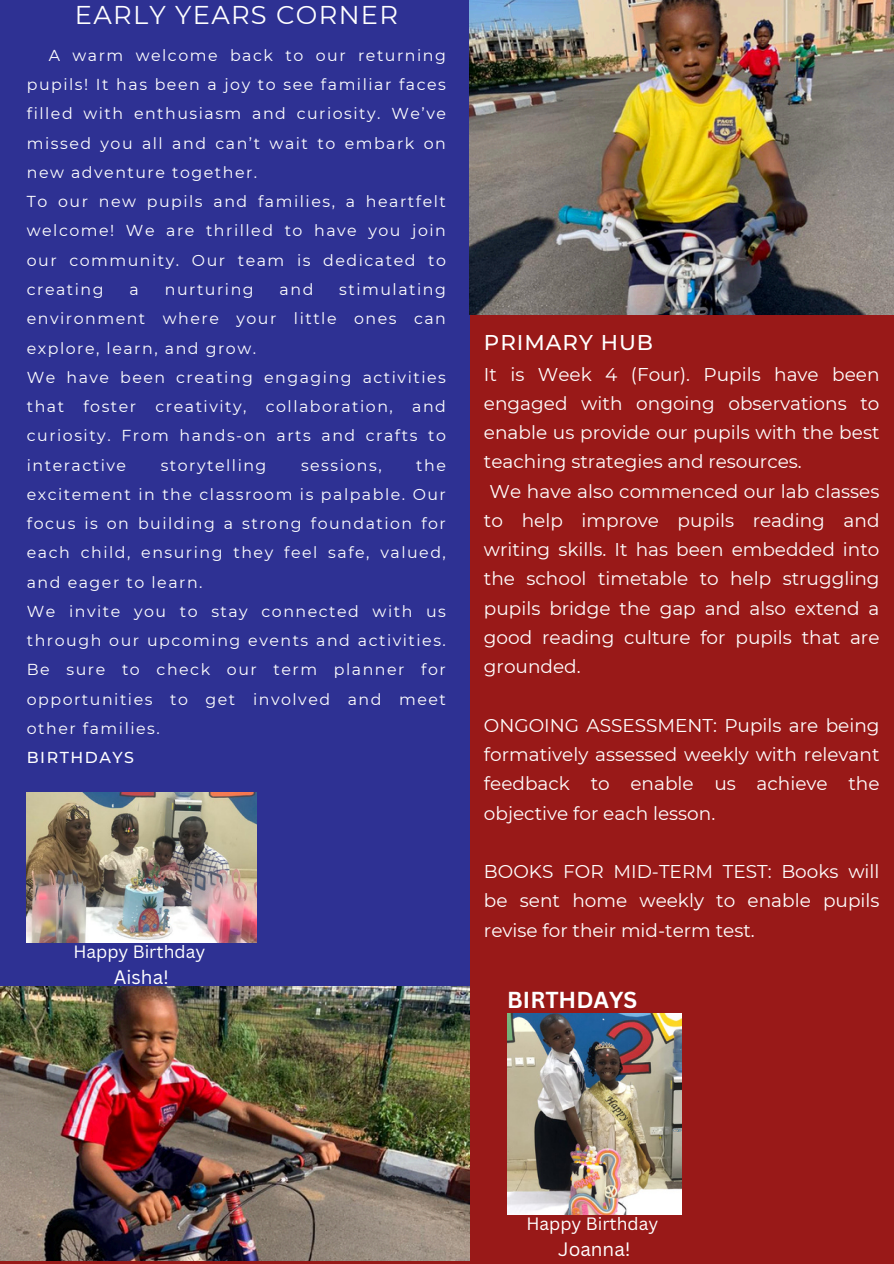
<style>
.page{position:relative;width:894px;height:1264px;background:#fff}
.page>*{position:absolute;margin:0;border:0;box-sizing:border-box;transform-origin:0 0}
.t1{font:25.65px "Montserrat";letter-spacing:.05em;color:#fff}
.t2{font:700 22.5px "Canva Sans";color:#fff}
.t3{font:500 21.3px "Montserrat";letter-spacing:.045em;color:#fff}
.t4{font:18.9px "Canva Sans";color:#fff}
.t5{font:18.45px/29.2px "Montserrat";color:#fff;text-align:justify}
.t6{font:17.4px "Canva Sans";color:#fff}
.t7{font:15.75px/29.2px "Montserrat";letter-spacing:.095em;color:#fff;text-align:justify}
.t8{font:500 15.75px "Montserrat";letter-spacing:.095em;color:#fff}
</style>
<div class="page">
<div style="left:0;top:0;width:893px;height:1263px;background:#991918"></div>
<div style="left:0;top:0;width:469px;height:986px;background:#2e3193"></div>
<img style="left:469px;top:0;width:423px;height:315px">
<img style="left:0;top:986px;width:469px;height:274px">
<img style="left:507px;top:1013px;width:174px;height:201px">
<img style="left:26px;top:792px;width:231px;height:150px">
<p class="t1" style="left:75px;top:-1px;width:324px">EARLY YEARS CORNER</p>
<p class="t7" style="left:27px;top:41px;width:420px;text-indent:22px">A warm welcome back to our returning pupils! It has been a joy to see familiar faces filled with enthusiasm and curiosity. We’ve missed you all and can’t wait to embark on new adventure together.</p>
<p class="t7" style="left:27px;top:187px;width:420px">To our new pupils and families, a heartfelt welcome! We are thrilled to have you join our community. Our team is dedicated to creating</p>
<p class="t7" style="left:27px;top:275px;width:420px;text-indent:312px">stimulating environment where your little ones can explore, learn, and grow.</p>
<h2 class="t7" style="left:27px;top:362px;width:420px">We have been creating engaging activities that foster creativity, collaboration, and curiosity. From hands-on arts and crafts to interactive</h2>
<p class="t7" style="left:129px;top:275px;width:11px">a</p>
<p class="t7" style="left:165px;top:275px;width:90px">nurturing</p>
<p class="t7" style="left:279px;top:275px;width:35px">and</p>
<h2 class="t7" style="left:27px;top:450px;width:420px;text-indent:389px">the excitement in the classroom is palpable. Our focus is on building a strong foundation for each child, ensuring they feel safe, valued, and eager to learn.</h2>
<p class="t7" style="left:27px;top:596px;width:420px">We invite you to stay connected with us through our upcoming events and activities.<br>Be sure to check our term planner for opportunities to get involved and meet other families.</p>
<p class="t8" style="left:27px;top:748px;width:109px">BIRTHDAYS</p>
<h2 class="t7" style="left:161px;top:450px;width:107px">storytelling</h2>
<h2 class="t7" style="left:301px;top:450px;width:82px">sessions,</h2>
<h2 class="t6" style="left:73px;top:939px;width:133px">Happy Birthday</h2>
<h2 class="t4" style="left:114px;top:963px;width:57px">Aisha!</h2>
<h2 class="t3" style="left:484px;top:329px;width:171px">PRIMARY HUB</h2>
<h2 class="t5" style="left:484px;top:359px;width:397px">It is Week 4 (Four). Pupils have been</h2>
<h2 class="t5" style="left:484px;top:388px;width:397px">engaged with ongoing observations to</h2>
<h2 class="t5" style="left:484px;top:418px;width:397px">enable us provide our pupils with the best</h2>
<h2 class="t5" style="left:484px;top:447px;width:319px">teaching strategies and resources.</h2>
<h2 class="t5" style="left:489px;top:476px;width:391px">We have also commenced our lab classes</h2>
<h2 class="t5" style="left:484px;top:505px;width:397px">to help improve pupils reading and</h2>
<h2 class="t5" style="left:484px;top:535px;width:397px">writing skills. It has been embedded into</h2>
<h2 class="t5" style="left:484px;top:564px;width:397px">the school timetable to help struggling</h2>
<h2 class="t5" style="left:484px;top:593px;width:397px">pupils bridge the gap and also extend a</h2>
<h2 class="t5" style="left:484px;top:622px;width:397px">good reading culture for pupils that are</h2>
<h2 class="t5" style="left:484px;top:652px;width:98px">grounded.</h2>
<h2 class="t5" style="left:484px;top:710px;width:397px">ONGOING ASSESSMENT: Pupils are being formatively assessed weekly with relevant feedback to enable us achieve the objective for each lesson.</h2>
<h2 class="t5" style="left:484px;top:856px;width:397px">BOOKS FOR MID-TERM TEST: Books will be sent home weekly to enable pupils revise for their mid-term test.</h2>
<h1 class="t2" style="left:507px;top:984px;width:132px">BIRTHDAYS</h1>
<p class="t6" style="left:526px;top:1211px;width:133px">Happy Birthday</p>
<p class="t4" style="left:558px;top:1235px;width:74px">Joanna!</p>
</div>
